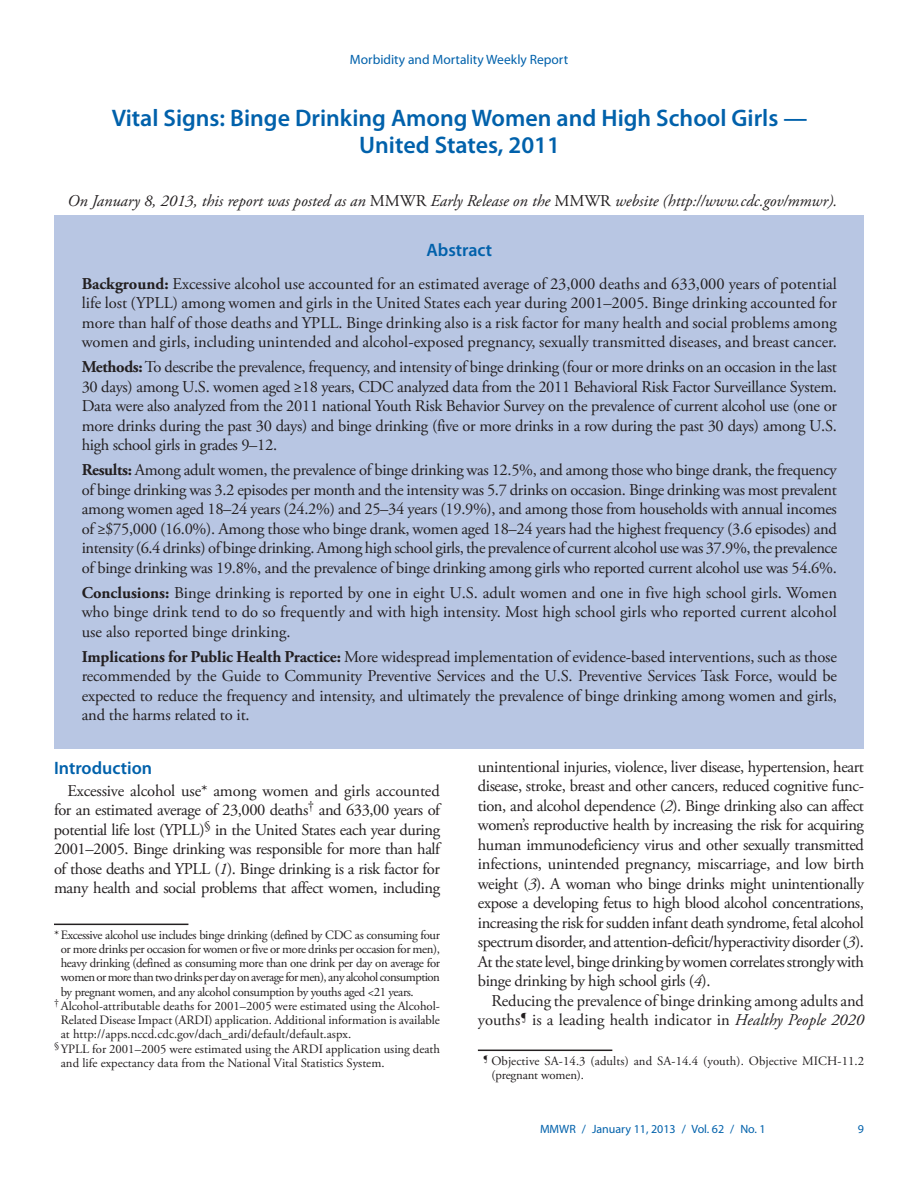
<style>
.page{position:relative;width:918px;height:1188px;background:#fff}
.page>*{position:absolute;margin:0;border:0;box-sizing:border-box;transform-origin:0 0}
.headline{font:600 24px/27px "Myriad Pro";color:#0161ab;text-align:center}
.headline2{font:600 18px "Myriad Pro";color:#0161ab}
.vital_signs_abstract{font:600 18px "Myriad Pro";color:#0161ab}
.vital_signs_abstract-2{font:16.5px/19.5px "Adobe Garamond Pro";letter-spacing:-.01em;color:#231f20;text-align:justify}
.body_copy{font:16.5px/19.5px "Adobe Garamond Pro";letter-spacing:-.025em;color:#231f20;text-align:justify}
.t1{font:italic 16.5px "Adobe Garamond Pro";color:#231f20}
.t2{font:13.5px "Myriad Pro";color:#0161ab}
.footnote_w_rule_text{font:12.75px/14.2px "Adobe Garamond Pro";letter-spacing:-.01em;color:#231f20}
.footnote_no_rule_tex{font:12.75px/14.2px "Adobe Garamond Pro";color:#231f20;text-align:justify}
.t3{font:12px "Myriad Pro";color:#0161ab}
.s1{font-style:normal}
.s2{font-weight:700}
.s3{font-style:italic}
</style>
<div class="page">
<hr style="left:478px;top:1050px;width:134px;height:1px;background:#231f20">
<div style="left:55px;top:215px;width:809px;height:534px;background:#b8c6e3"></div>
<hr style="left:54px;top:924px;width:134px;height:1px;background:#231f20">
<p class="t2" style="left:350px;top:51px;width:220px">Morbidity and Mortality Weekly Report</p>
<p class="headline" style="left:112px;top:104px;width:697px">Vital Signs: Binge Drinking Among Women and High School Girls —<br>United States, 2011</p>
<p class="t1" style="left:67px;top:190px;width:771px">On January 8, 2013, this report was posted as an <span class="s1">MMWR</span> Early Release on the <span class="s1">MMWR</span> website (http://www.cdc.gov/mmwr).</p>
<p class="vital_signs_abstract" style="left:426px;top:238px;width:67px">Abstract</p>
<p class="vital_signs_abstract-2" style="left:82px;top:275px;width:757px"><span class="s2">Background:</span> Excessive alcohol use accounted for an estimated average of 23,000 deaths and 633,000 years of potential life lost (YPLL) among women and girls in the United States each year during 2001–2005. Binge drinking accounted for more than half of those deaths and YPLL. Binge drinking also is a risk factor for many health and social problems among women and girls, including unintended and alcohol-exposed pregnancy, sexually transmitted diseases, and breast cancer.</p>
<p class="vital_signs_abstract-2" style="left:82px;top:358px;width:757px"><span class="s2">Methods:</span> To describe the prevalence, frequency, and intensity of binge drinking (four or more drinks on an occasion in the last 30 days) among U.S. women aged ≥18 years, CDC analyzed data from the 2011 Behavioral Risk Factor Surveillance System.<br>Data were also analyzed from the 2011 national Youth Risk Behavior Survey on the prevalence of current alcohol use (one or more drinks during the past 30 days) and binge drinking (five or more drinks in a row during the past 30 days) among U.S. high school girls in grades 9–12.</p>
<p class="vital_signs_abstract-2" style="left:82px;top:461px;width:757px"><span class="s2">Results:</span> Among adult women, the prevalence of binge drinking was 12.5%, and among those who binge drank, the frequency of binge drinking was 3.2 episodes per month and the intensity was 5.7 drinks on occasion. Binge drinking was most prevalent among women aged 18–24 years (24.2%) and 25–34 years (19.9%), and among those from households with annual incomes of ≥$75,000 (16.0%). Among those who binge drank, women aged 18–24 years had the highest frequency (3.6 episodes) and intensity (6.4 drinks) of binge drinking. Among high school girls, the prevalence of current alcohol use was 37.9%, the prevalence of binge drinking was 19.8%, and the prevalence of binge drinking among girls who reported current alcohol use was 54.6%.</p>
<p class="vital_signs_abstract-2" style="left:82px;top:583px;width:757px"><span class="s2">Conclusions:</span> Binge drinking is reported by one in eight U.S. adult women and one in five high school girls. Women who binge drink tend to do so frequently and with high intensity. Most high school girls who reported current alcohol use also reported binge drinking.</p>
<p class="vital_signs_abstract-2" style="left:82px;top:647px;width:757px"><span class="s2">Implications for Public Health Practice:</span> More widespread implementation of evidence-based interventions, such as those recommended by the Guide to Community Preventive Services and the U.S. Preventive Services Task Force, would be expected to reduce the frequency and intensity, and ultimately the prevalence of binge drinking among women and girls, and the harms related to it.</p>
<p class="headline2" style="left:54px;top:757px;width:100px">Introduction</p>
<p class="body_copy" style="left:54px;top:781px;width:388px;text-indent:14px">Excessive alcohol use* among women and girls accounted for an estimated average of 23,000 deaths<sup>†</sup> and 633,00 years of potential life lost (YPLL)<sup>§</sup> in the United States each year during 2001–2005. Binge drinking was responsible for more than half of those deaths and YPLL (<span class="s3">1</span>). Binge drinking is a risk factor for many health and social problems that affect women, including</p>
<p class="footnote_w_rule_text" style="left:61px;top:928px;width:381px;text-align:justify;text-indent:-7px">* Excessive alcohol use includes binge drinking (defined by CDC as consuming four or more drinks per occasion for women or five or more drinks per occasion for men), heavy drinking (defined as consuming more than one drink per day on average for women or more than two drinks per day on average for men), any alcohol consumption by pregnant women, and any alcohol consumption by youths aged &lt;21 years.</p>
<p class="footnote_no_rule_tex" style="left:61px;top:999px;width:381px;text-indent:-7px"><sup>†</sup> Alcohol-attributable deaths for 2001–2005 were estimated using the Alcohol-Related Disease Impact (ARDI) application. Additional information is available at http://apps.nccd.cdc.gov/dach_ardi/default/default.aspx.</p>
<p class="footnote_no_rule_tex" style="left:61px;top:1042px;width:381px;text-indent:-7px"><sup>§</sup> YPLL for 2001–2005 were estimated using the ARDI application using death and life expectancy data from the National Vital Statistics System.</p>
<p class="body_copy" style="left:478px;top:757px;width:388px">unintentional injuries, violence, liver disease, hypertension, heart disease, stroke, breast and other cancers, reduced cognitive func&shy;tion, and alcohol dependence (<span class="s3">2</span>). Binge drinking also can affect women’s reproductive health by increasing the risk for acquiring human immunodeficiency virus and other sexually transmitted infections, unintended pregnancy, miscarriage, and low birth weight (<span class="s3">3</span>). A woman who binge drinks might unintentionally expose a developing fetus to high blood alcohol concentrations, increasing the risk for sudden infant death syndrome, fetal alcohol spectrum disorder, and attention-deficit/hyperactivity disorder (<span class="s3">3</span>).<br>At the state level, binge drinking by women correlates strongly with binge drinking by high school girls (<span class="s3">4</span>).</p>
<p class="body_copy" style="left:478px;top:991px;width:388px;text-align:right">Reducing the prevalence of binge drinking among adults and youths<sup>¶</sup> is a leading health indicator in <span class="s3">Healthy People 2020</span></p>
<p class="footnote_w_rule_text" style="left:491px;top:1054px;width:374px;text-indent:-8px"><sup>¶</sup> Objective SA-14.3 (adults) and SA-14.4 (youth). Objective MICH-11.2 (pregnant women).</p>
<p class="t3" style="left:540px;top:1121px;width:227px">MMWR / January 11, 2013 / Vol. 62 / No. 1</p>
<p class="t3" style="left:858px;top:1121px;width:8px">9</p>
</div>
